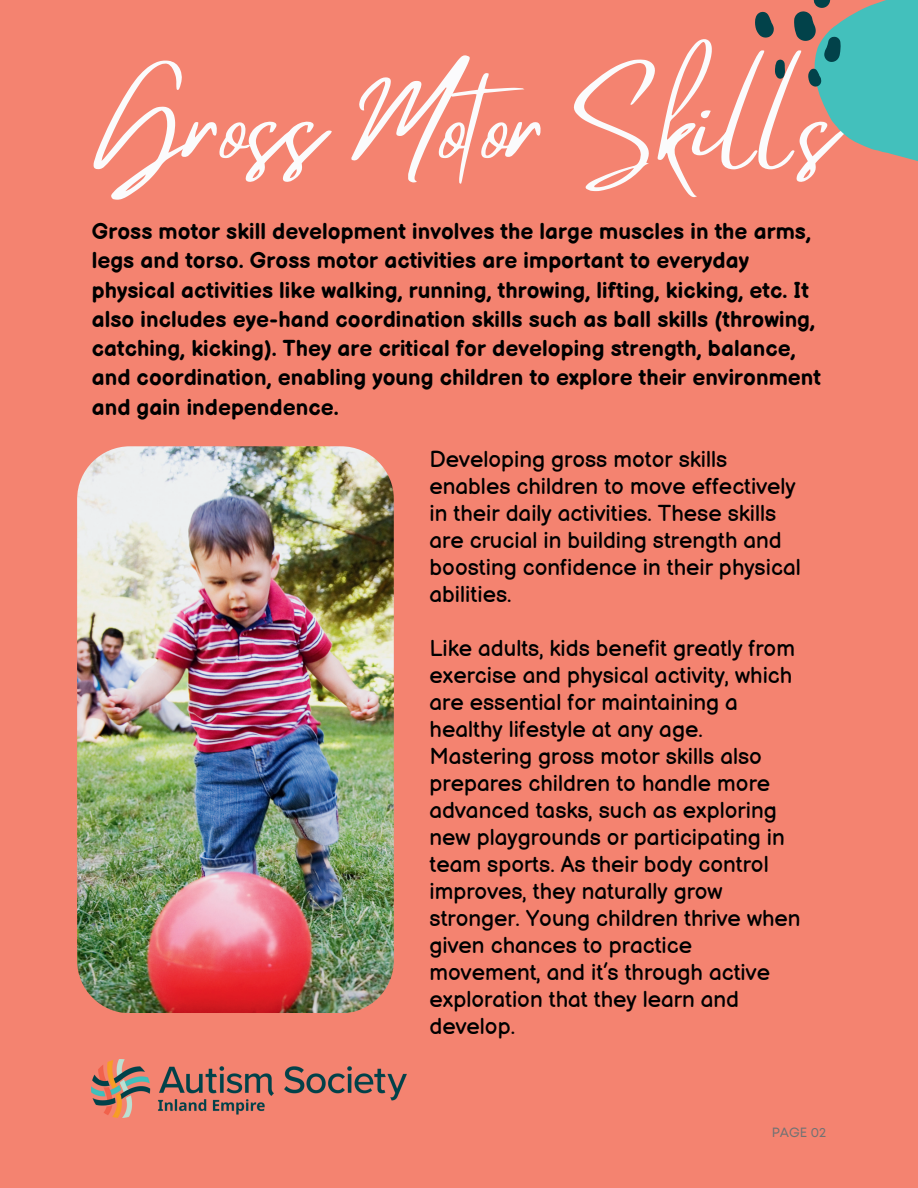
<style>
.page{position:relative;width:918px;height:1188px;background:#f48370}
.page>*{position:absolute;margin:0;border:0;box-sizing:border-box;transform-origin:0 0}
.t1{font:105.45px "Mistrully";color:#fbfbfc}
.t2{font:22.5px/27px "Balsamiq Sans";color:#000}
.t3{font:700 22.5px/29.2px "Balsamiq Sans";color:#000}
.t4{font:13.35px "Mont";color:#707273}
</style>
<div class="page">
<img style="left:77px;top:446px;width:317px;height:567px;border-radius:53px">
<svg style="left:794px;top:0;width:124px;height:161px"></svg>
<svg style="left:755px;top:12px;width:19px;height:26px"></svg>
<svg style="left:775px;top:60px;width:10px;height:19px"></svg>
<img style="left:92px;top:1059px;width:315px;height:59px">
<h1 class="t1" style="left:92px;top:58px;width:745px">Gross Motor Skills</h1>
<p class="t3" style="left:92px;top:214px;width:731px">Gross motor skill development involves the large muscles in the arms, legs and torso. Gross motor activities are important to everyday physical activities like walking, running, throwing, lifting, kicking, etc. It also includes eye-hand coordination skills such as ball skills (throwing, catching, kicking). They are critical for developing strength, balance, and coordination, enabling young children to explore their environment and gain independence.</p>
<p class="t2" style="left:430px;top:444px;width:373px">Developing gross motor skills enables children to move effectively in their daily activities. These skills are crucial in building strength and boosting confidence in their physical abilities.</p>
<p class="t2" style="left:430px;top:633px;width:373px">Like adults, kids benefit greatly from exercise and physical activity, which are essential for maintaining a healthy lifestyle at any age.<br>Mastering gross motor skills also prepares children to handle more advanced tasks, such as exploring new playgrounds or participating in team sports. As their body control improves, they naturally grow stronger. Young children thrive when given chances to practice movement, and it’s through active exploration that they learn and develop.</p>
<p class="t4" style="left:772px;top:1124px;width:56px">PAGE 02</p>
</div>
